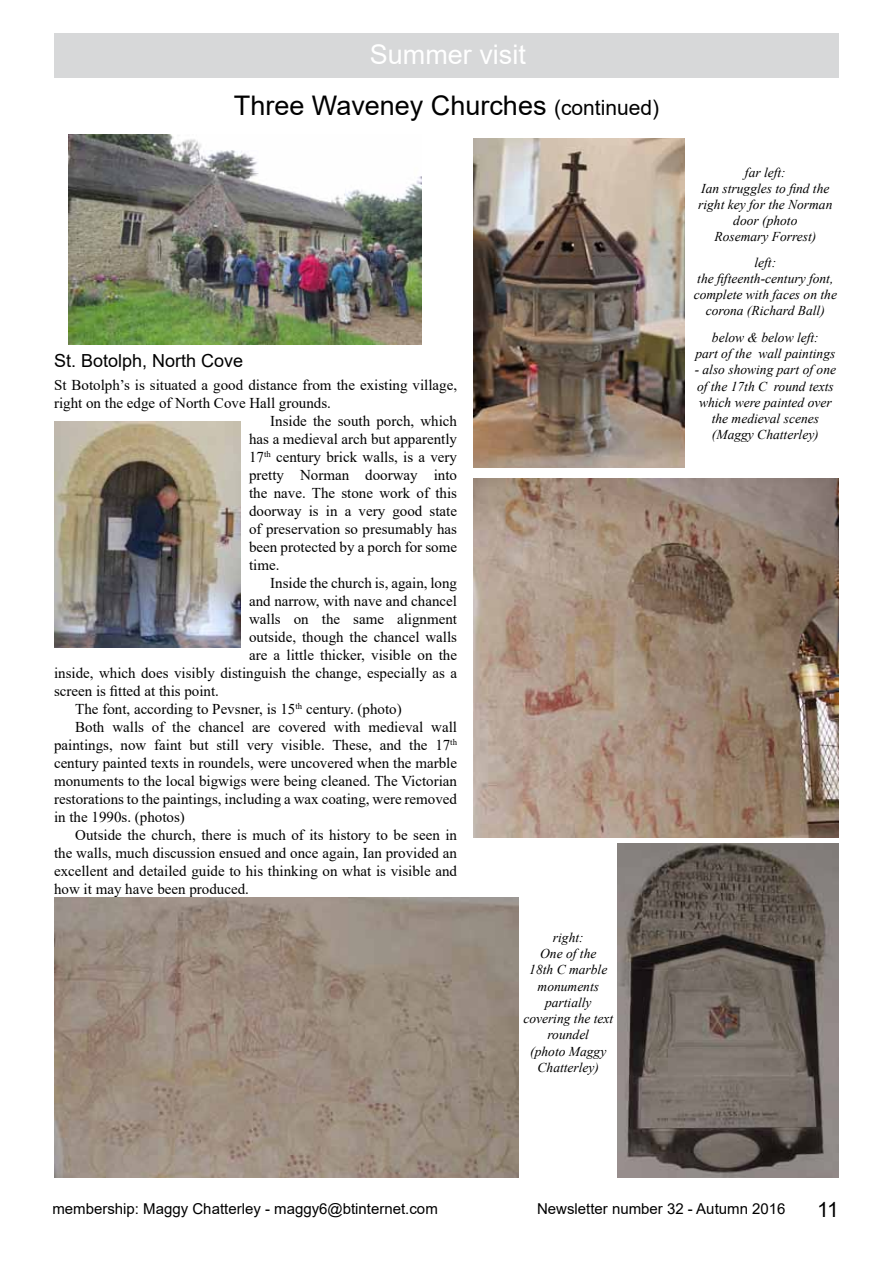
<style>
.page{position:relative;width:893px;height:1263px;background:#fff}
.page>*{position:absolute;margin:0;border:0;box-sizing:border-box;transform-origin:0 0}
.t1{font:27px "Arial";color:#000}
.t2{font:27px "Arial";color:#fff}
.t3{font:21px "Arial";color:#000}
.t4{font:18px "Arial";color:#000}
.t5{font:15px "Times New Roman";color:#000}
.t6{font:15px "Arial";color:#000}
.t7{font:italic 13.5px/16.2px "Times New Roman";color:#000;text-align:center}
.s1{font-size:21px}
</style>
<div class="page">
<div style="left:54px;top:33px;width:785px;height:44px;background:#d7d8d9"></div>
<img style="left:54px;top:421px;width:187px;height:226px">
<img style="left:473px;top:478px;width:366px;height:359px">
<img style="left:68px;top:135px;width:354px;height:209px">
<img style="left:473px;top:139px;width:212px;height:329px">
<img style="left:54px;top:897px;width:464px;height:281px">
<img style="left:618px;top:843px;width:221px;height:335px">
<h1 class="t2" style="left:370px;top:36px;width:158px">Summer visit</h1>
<h1 class="t1" style="left:234px;top:87px;width:427px">Three Waveney Churches <span class="s1">(continued)</span></h1>
<p class="t4" style="left:54px;top:349px;width:191px">St. Botolph, North Cove</p>
<p class="t5" style="left:54px;top:374px;width:405px">St Botolph’s is situated a good distance from the existing village,</p>
<p class="t5" style="left:54px;top:392px;width:279px">right on the edge of North Cove Hall grounds.</p>
<p class="t5" style="left:270px;top:410px;width:188px">Inside the south porch, which</p>
<p class="t5" style="left:249px;top:428px;width:210px">has a medieval arch but apparently</p>
<p class="t5" style="left:249px;top:446px;width:210px">17<sup>th</sup> century brick walls, is a very</p>
<p class="t5" style="left:249px;top:464px;width:210px">pretty Norman doorway into</p>
<p class="t5" style="left:249px;top:482px;width:210px">the nave. The stone work of this</p>
<p class="t5" style="left:249px;top:500px;width:210px">doorway is in a very good state</p>
<p class="t5" style="left:249px;top:518px;width:210px">of preservation so presumably has</p>
<p class="t5" style="left:249px;top:536px;width:210px">been protected by a porch for some</p>
<p class="t5" style="left:249px;top:554px;width:32px">time.</p>
<p class="t5" style="left:270px;top:572px;width:188px">Inside the church is, again, long</p>
<p class="t5" style="left:249px;top:590px;width:210px">and narrow, with nave and chancel</p>
<p class="t5" style="left:249px;top:608px;width:210px">walls on the same alignment</p>
<p class="t5" style="left:249px;top:626px;width:210px">outside, though the chancel walls</p>
<p class="t5" style="left:249px;top:644px;width:210px">are a little thicker, visible on the</p>
<p class="t5" style="left:54px;top:662px;width:405px">inside, which does visibly distinguish the change, especially as a</p>
<p class="t5" style="left:54px;top:680px;width:166px">screen is fitted at this point.</p>
<p class="t5" style="left:75px;top:698px;width:328px">The font, according to Pevsner, is 15<sup>th</sup> century. (photo)</p>
<p class="t5" style="left:75px;top:716px;width:383px">Both walls of the chancel are covered with medieval wall</p>
<p class="t5" style="left:54px;top:734px;width:405px">paintings, now faint but still very visible. These, and the 17<sup>th</sup></p>
<p class="t5" style="left:54px;top:752px;width:405px">century painted texts in roundels, were uncovered when the marble</p>
<p class="t5" style="left:54px;top:770px;width:405px">monuments to the local bigwigs were being cleaned. The Victorian</p>
<p class="t5" style="left:54px;top:788px;width:405px">restorations to the paintings, including a wax coating, were removed</p>
<p class="t5" style="left:54px;top:806px;width:132px">in the 1990s. (photos)</p>
<p class="t5" style="left:75px;top:824px;width:383px">Outside the church, there is much of its history to be seen in</p>
<p class="t5" style="left:54px;top:842px;width:405px">the walls, much discussion ensued and once again, Ian provided an</p>
<p class="t5" style="left:54px;top:860px;width:405px">excellent and detailed guide to his thinking on what is visible and</p>
<p class="t5" style="left:54px;top:878px;width:196px">how it may have been produced.</p>
<p class="t7" style="left:523px;top:929px;width:91px">right:<br>One of the<br>18th C marble monuments partially covering the text roundel<br>(photo Maggy<br>Chatterley)</p>
<p class="t7" style="left:698px;top:164px;width:136px">far left:<br>Ian struggles to find the right key for the Norman door (photo<br>Rosemary Forrest)</p>
<p class="t7" style="left:694px;top:254px;width:145px">left:<br>the fifteenth-century font, complete with faces on the corona (Richard Ball)</p>
<p class="t7" style="left:695px;top:329px;width:141px">below &amp; below left:<br>part of the wall paintings</p>
<p class="t7" style="left:695px;top:361px;width:143px">- also showing part of one of the 17th C round texts which were painted over the medieval scenes (Maggy Chatterley)</p>
<p class="t6" style="left:52px;top:1198px;width:387px">membership: Maggy Chatterley - maggy6@btinternet.com</p>
<p class="t6" style="left:537px;top:1198px;width:250px">Newsletter number 32 - Autumn 2016</p>
<h2 class="t3" style="left:817px;top:1195px;width:23px">11</h2>
</div>
